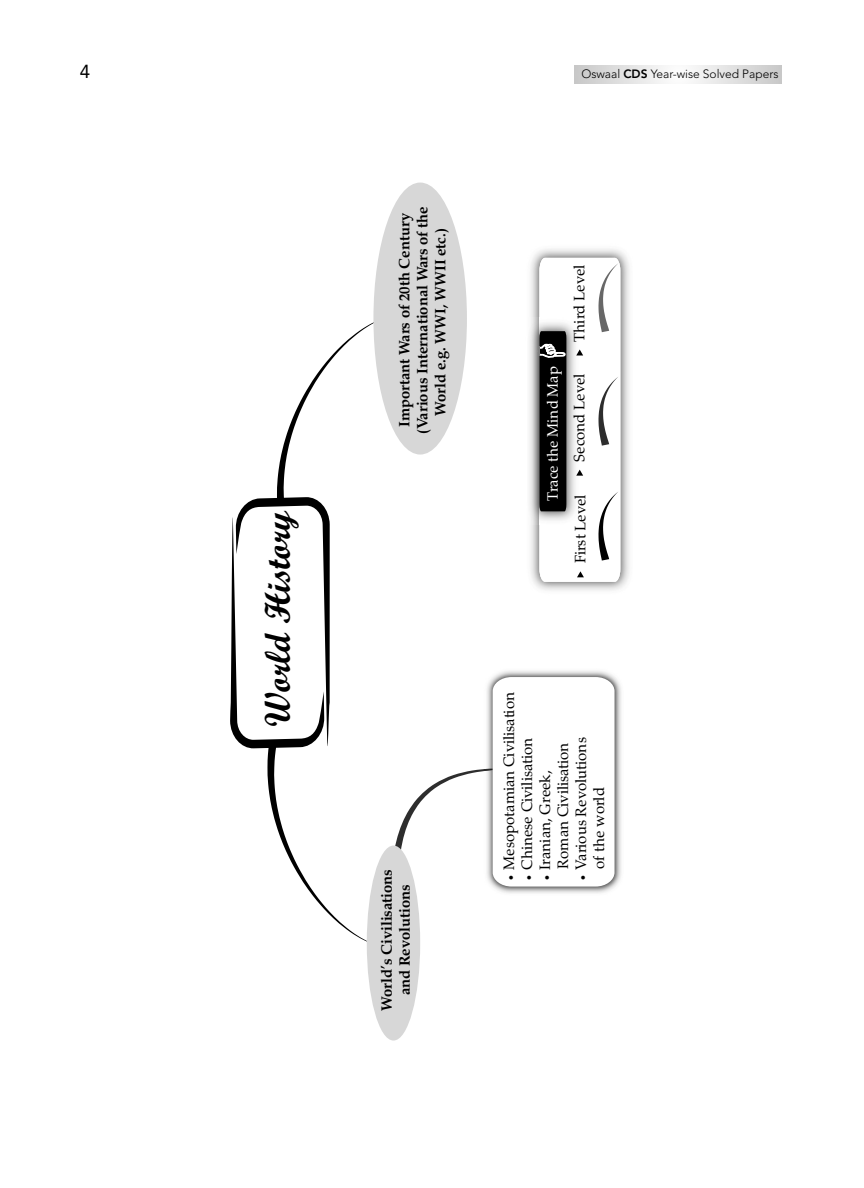
<style>
.page{position:relative;width:864px;height:1188px;background:#fff}
.page>*{position:absolute;margin:0;border:0;box-sizing:border-box;transform-origin:0 0}
.t1{font:36px "Script MT Bold";letter-spacing:-.01em;color:#000}
.t2{font:18.75px "Avenir LT Std";color:#000}
.t3{font:15px/18px "Zapf Calligraphic 801 BT";color:#000}
.t4{font:700 15px/18px "Zapf Calligraphic 801 BT";color:#000;text-align:center}
.t5{font:15px "Zapf Calligraphic 801 BT";color:#fff}
.t6{font:300 12px "Avenir LT Std";color:#000}
.s1{font-weight:800}
</style>
<div class="page">
<svg style="left:574px;top:65px;width:208px;height:18px"></svg>
<div style="left:373px;top:183px;width:94px;height:272px;background:#d7d7d7;border-radius:50%"></div>
<img style="left:533px;top:249px;width:97px;height:339px">
<div style="left:367px;top:846px;width:53px;height:195px;background:#d7d7d7;border-radius:50%"></div>
<img style="left:620px;top:686px;width:1px;height:192px">
<svg style="left:230px;top:258px;width:390px;height:684px"></svg>
<p class="t2" style="left:80px;top:61px;width:12px">4</p>
<p class="t6" style="left:581px;top:67px;width:199px">Oswaal <span class="s1">CDS</span> Year-wise Solved Papers</p>
<h1 class="t1" style="left:256px;top:727px;width:217px;rotate:-90deg">World History</h1>
<p class="t4" style="left:395px;top:434px;width:229px;rotate:-90deg">Important Wars of 20th Century (Various International Wars of the<br>World e.g. WWI, WWII etc.)</p>
<p class="t4" style="left:378px;top:1011px;width:143px;rotate:-90deg">World’s Civilisations and Revolutions</p>
<p class="t5" style="left:543px;top:501px;width:137px;rotate:-90deg">Trace the Mind Map</p>
<p class="t3" style="left:571px;top:342px;width:78px;rotate:-90deg">Third Level</p>
<p class="t3" style="left:571px;top:462px;width:90px;rotate:-90deg">Second Level</p>
<p class="t3" style="left:571px;top:563px;width:70px;rotate:-90deg">First Level</p>
<p class="t3" style="left:500px;top:870px;width:179px;rotate:-90deg">Mesopotamian Civilisation<br>Chinese Civilisation<br>Iranian, Greek,<br>Roman Civilisation<br>Various Revolutions<br>of the world</p>
</div>
